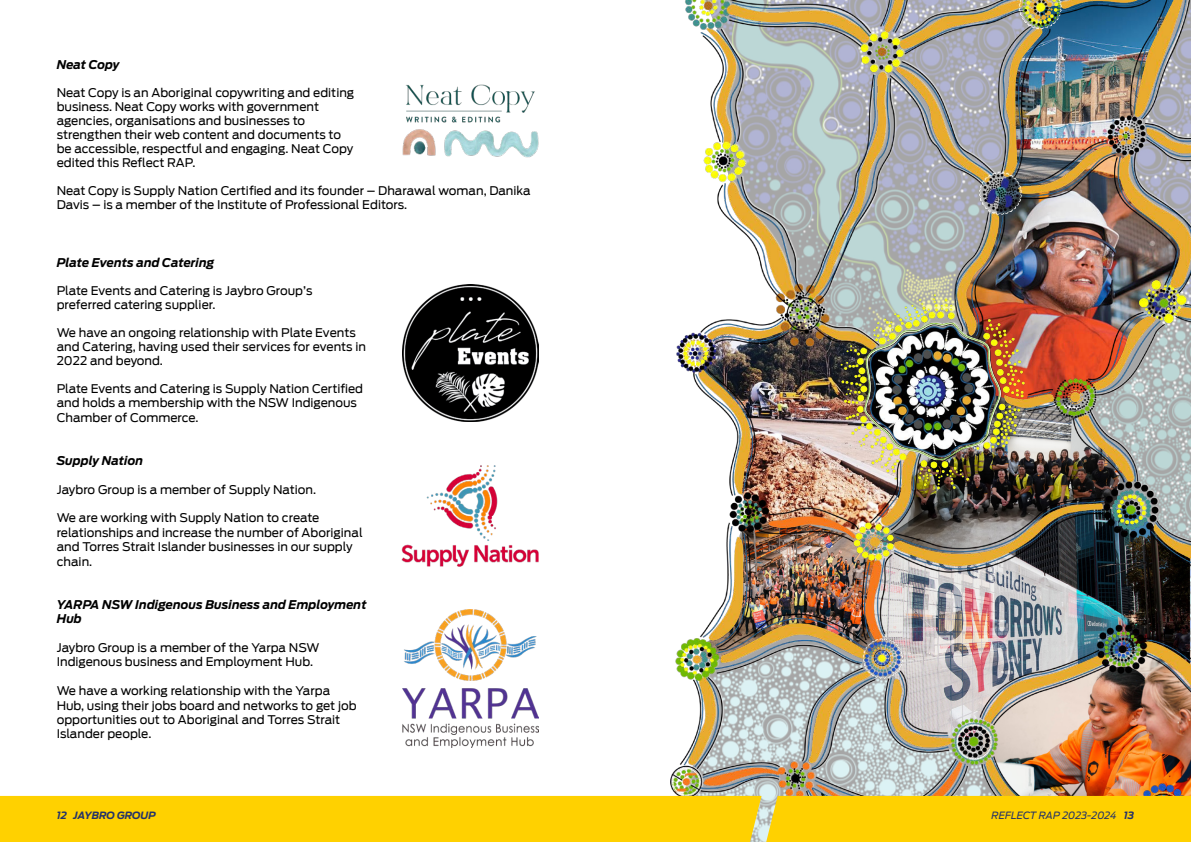
<style>
.page{position:relative;width:1191px;height:842px;background:#fff}
.page>*{position:absolute;margin:0;border:0;box-sizing:border-box;transform-origin:0 0}
.t1{font:12px/14px "Antenna";color:#000}
.t2{font:italic 700 12px/14.4px "Ford Antenna";color:#000}
.t3{font:italic 10px "Ford Antenna";color:#243269}
.t4{font:italic 700 10px "Ford Antenna";color:#243269}
.s1{font-weight:700}
</style>
<div class="page">
<img style="left:670px;top:0;width:521px;height:796px">
<img style="left:403px;top:285px;width:136px;height:136px">
<div style="left:0;top:796px;width:1191px;height:46px;background:#ffd100"></div>
<img style="left:401px;top:465px;width:138px;height:101px">
<img style="left:402px;top:84px;width:137px;height:74px">
<img style="left:403px;top:609px;width:136px;height:138px">
<img style="left:863px;top:323px;width:138px;height:137px">
<p class="t2" style="left:57px;top:56px;width:64px">Neat Copy</p>
<p class="t1" style="left:57px;top:86px;width:299px">Neat Copy is an Aboriginal copywriting and editing business. Neat Copy works with government agencies, organisations and businesses to strengthen their web content and documents to be accessible, respectful and engaging. Neat Copy edited this Reflect RAP.</p>
<p class="t1" style="left:57px;top:184px;width:475px">Neat Copy is Supply Nation Certified and its founder – Dharawal woman, Danika<br>Davis – is a member of the Institute of Professional Editors.</p>
<p class="t2" style="left:57px;top:254px;width:159px">Plate Events and Catering</p>
<p class="t1" style="left:57px;top:284px;width:257px">Plate Events and Catering is Jaybro Group’s preferred catering supplier.</p>
<p class="t1" style="left:57px;top:326px;width:311px">We have an ongoing relationship with Plate Events and Catering, having used their services for events in<br>2022 and beyond.</p>
<p class="t1" style="left:57px;top:382px;width:308px">Plate Events and Catering is Supply Nation Certified and holds a membership with the NSW Indigenous<br>Chamber of Commerce.</p>
<p class="t2" style="left:57px;top:452px;width:88px">Supply Nation</p>
<p class="t1" style="left:57px;top:482px;width:261px">Jaybro Group is a member of Supply Nation.</p>
<p class="t1" style="left:57px;top:511px;width:307px;line-height:14.4px">We are working with Supply Nation to create relationships and increase the number of Aboriginal and Torres Strait Islander businesses in our supply chain.</p>
<p class="t2" style="left:57px;top:596px;width:311px">YARPA NSW Indigenous Business and Employment<br>Hub</p>
<p class="t1" style="left:57px;top:640px;width:264px;line-height:14.4px">Jaybro Group is a member of the Yarpa NSW<br>Indigenous business and Employment Hub.</p>
<p class="t1" style="left:57px;top:684px;width:301px;line-height:14.4px">We have a working relationship with the Yarpa Hub, using their jobs board and networks to get job opportunities out to Aboriginal and Torres Strait Islander people.</p>
<p class="t4" style="left:57px;top:806px;width:101px">12 JAYBRO GROUP</p>
<p class="t3" style="left:991px;top:806px;width:144px">REFLECT RAP 2023-2024 <span class="s1">13</span></p>
</div>
